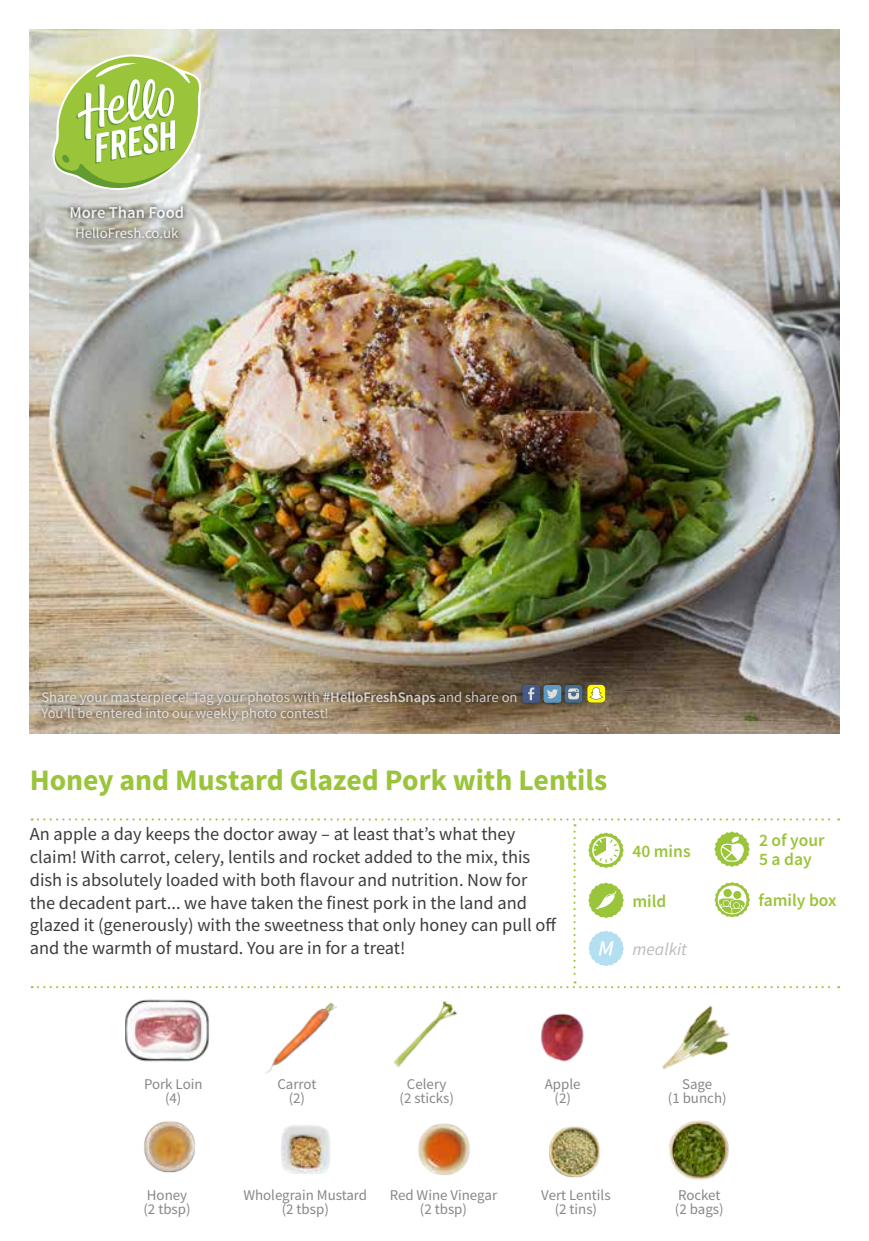
<style>
.page{position:relative;width:869px;height:1241px;background:#fff}
.page>*{position:absolute;margin:0;border:0;box-sizing:border-box;transform-origin:0 0}
.t1{font:700 29.75px "Source Sans Pro";color:#9ac43a}
.t2{font:18.38px/22.8px "Source Sans Pro";color:#3c3c3b}
.t3{font:600 17.5px/18.6px "Source Sans Pro";color:#9ac43a}
.t4{font:italic 17.5px "Source Sans Pro";color:#bcbcbc}
.t5{font:600 16.62px "Source Sans Pro";color:#fff}
.t6{font:14.88px/14.5px "Source Sans Pro";color:#878787;text-align:center}
.t7{font:14.88px "Source Sans Pro";color:#fff}
.t8{font:14.53px/16.4px "Source Sans Pro";color:#ededed}
.s1{font-weight:600}
</style>
<div class="page">
<img style="left:30px;top:30px;width:808px;height:703px">
<svg style="left:66px;top:201px;width:122px;height:21px;background:#abaca7"></svg>
<svg style="left:71px;top:223px;width:112px;height:21px;background:#aaaaa0"></svg>
<div style="left:37px;top:679px;width:550px;height:46px;background:#000;opacity:.75"></div>
<div style="left:522px;top:685px;width:18px;height:17px;background:#455a89;border-radius:3px"></div>
<svg style="left:528px;top:687px;width:6px;height:13px"></svg>
<svg style="left:564px;top:685px;width:18px;height:17px"></svg>
<svg style="left:568px;top:688px;width:10px;height:11px"></svg>
<div style="left:543px;top:685px;width:18px;height:17px;background:#5f98bf;border-radius:3px"></div>
<svg style="left:547px;top:689px;width:11px;height:9px"></svg>
<svg style="left:587px;top:684px;width:17px;height:18px"></svg>
<img style="left:265px;top:1002px;width:71px;height:72px">
<img style="left:144px;top:1121px;width:51px;height:52px">
<img style="left:281px;top:1125px;width:49px;height:49px">
<img style="left:549px;top:1126px;width:51px;height:52px">
<img style="left:669px;top:1120px;width:60px;height:60px">
<img style="left:126px;top:988px;width:83px;height:74px">
<svg style="left:48px;top:54px;width:153px;height:147px;background:#bbd286"></svg>
<img style="left:662px;top:1005px;width:68px;height:65px">
<img style="left:541px;top:1013px;width:43px;height:49px">
<img style="left:393px;top:1001px;width:64px;height:66px">
<img style="left:418px;top:1123px;width:52px;height:52px">
<svg style="left:32px;top:818px;width:806px;height:170px"></svg>
<p class="t5" style="left:69px;top:201px;width:116px">More Than Food</p>
<p class="t7" style="left:75px;top:224px;width:105px">HelloFresh.co.uk</p>
<p class="t8" style="left:41px;top:688px;width:477px">Share your masterpiece! Tag your photos with <span class="s1">#HelloFreshSnaps</span> and share on<br>You’ll be entered into our weekly photo contest!</p>
<h1 class="t1" style="left:30px;top:760px;width:579px">Honey and Mustard Glazed Pork with Lentils</h1>
<p class="t2" style="left:30px;top:822px;width:528px">An apple a day keeps the doctor away – at least that’s what they claim! With carrot, celery, lentils and rocket added to the mix, this dish is absolutely loaded with both flavour and nutrition. Now for the decadent part... we have taken the finest pork in the land and glazed it (generously) with the sweetness that only honey can pull off and the warmth of mustard. You are in for a treat!</p>
<p class="t3" style="left:632px;top:841px;width:60px">40 mins</p>
<p class="t3" style="left:758px;top:830px;width:67px">2 of your<br>5 a day</p>
<p class="t3" style="left:632px;top:891px;width:35px">mild</p>
<p class="t3" style="left:758px;top:890px;width:79px">family box</p>
<p class="t4" style="left:632px;top:937px;width:56px">mealkit</p>
<p class="t6" style="left:144px;top:1076px;width:60px">Pork Loin (4)</p>
<p class="t6" style="left:277px;top:1076px;width:41px">Carrot (2)</p>
<p class="t6" style="left:399px;top:1076px;width:56px">Celery (2 sticks)</p>
<p class="t6" style="left:544px;top:1076px;width:37px">Apple (2)</p>
<p class="t6" style="left:667px;top:1076px;width:60px">Sage<br>(1 bunch)</p>
<p class="t6" style="left:143px;top:1187px;width:49px;text-align:left">Honey (2 tbsp)</p>
<p class="t6" style="left:243px;top:1187px;width:125px">Wholegrain Mustard (2 tbsp)</p>
<p class="t6" style="left:389px;top:1187px;width:109px">Red Wine Vinegar (2 tbsp)</p>
<p class="t6" style="left:541px;top:1187px;width:71px">Vert Lentils (2 tins)</p>
<p class="t6" style="left:674px;top:1187px;width:50px;text-align:left">Rocket (2 bags)</p>
</div>
